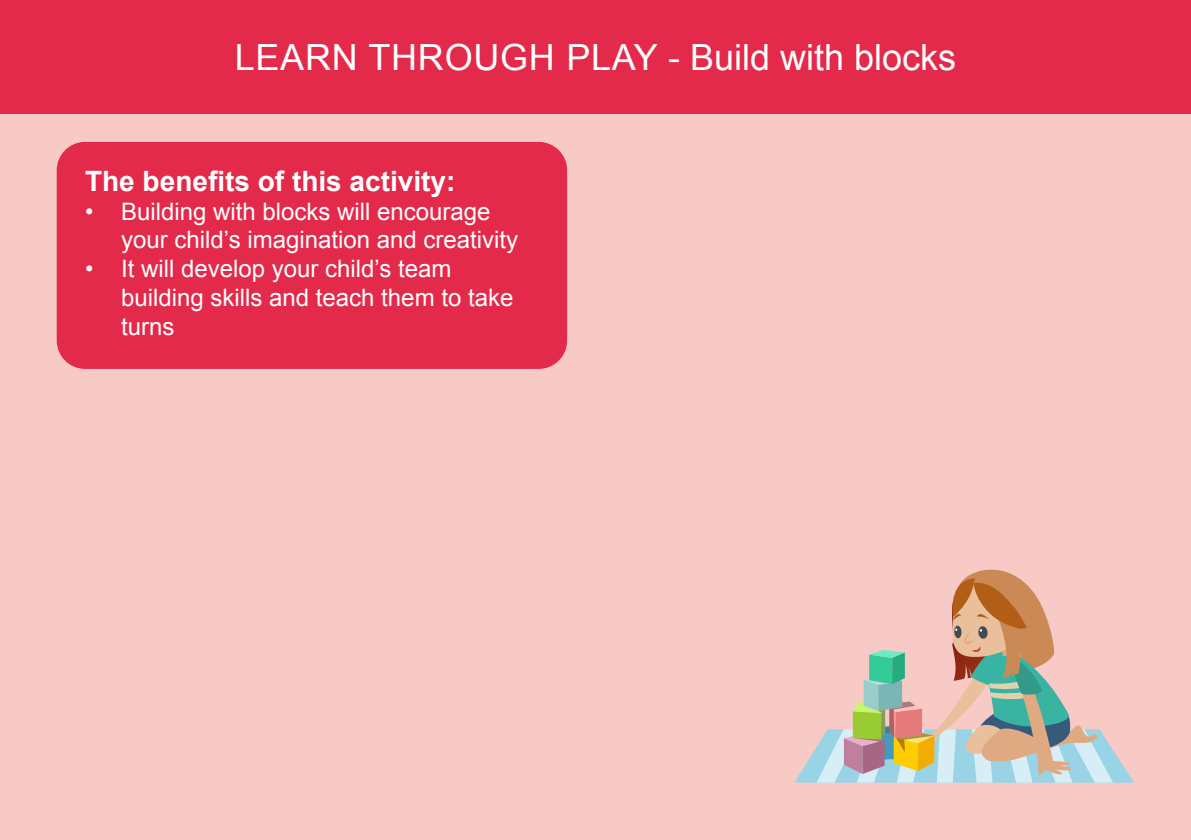
<style>
.page{position:relative;width:1191px;height:840px;background:#fff}
.page>*{position:absolute;margin:0;border:0;box-sizing:border-box;transform-origin:0 0}
.t1{font:36px "Arial";color:#fff}
.t2{font:700 28px "Arial";color:#fff}
.t3{font:24px/28.8px "Arial";color:#fff}
</style>
<div class="page">
<div style="left:0;top:113px;width:1191px;height:726px;background:#f8cac5"></div>
<div style="left:0;top:0;width:1191px;height:113px;background:#e32a4a"></div>
<div style="left:57px;top:142px;width:510px;height:227px;background:#e32a4a;border-radius:28px"></div>
<svg style="left:795px;top:569px;width:339px;height:213px"></svg>
<h1 class="t1" style="left:235px;top:34px;width:723px">LEARN THROUGH PLAY - Build with blocks</h1>
<p class="t2" style="left:85px;top:162px;width:372px">The benefits of this activity:</p>
<p class="t3" style="left:121px;top:197px;width:399px;text-indent:-36px">• Building with blocks will encourage your child’s imagination and creativity</p>
<p class="t3" style="left:121px;top:254px;width:394px;text-indent:-36px">• It will develop your child’s team building skills and teach them to take turns</p>
</div>
